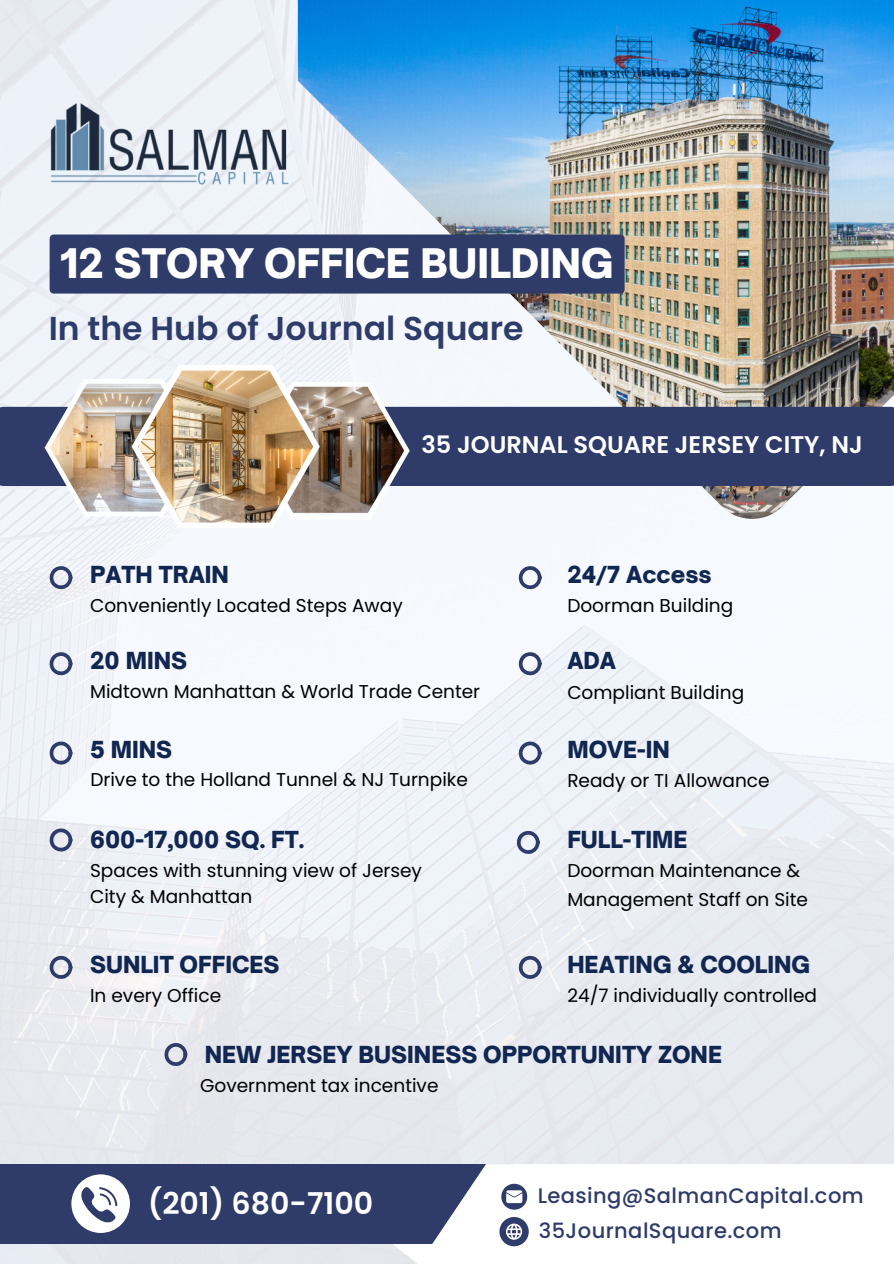
<style>
.page{position:relative;width:894px;height:1264px;background:#fff}
.page>*{position:absolute;margin:0;border:0;box-sizing:border-box;transform-origin:0 0}
.t1{font:900 39px "Open Sauce One";color:#fff}
.t2{font:600 33px "Poppins";color:#2f3b69}
.t3{font:600 30px "Poppins";color:#fff}
.t4{font:600 24px "Poppins";color:#fff}
.t5{font:900 22.5px "Open Sauce One";color:#112752}
.t6{font:500 21px "Poppins";letter-spacing:.02em;color:#2f3b69}
.t7{font:18.6px/25.3px "Poppins";color:#000}
</style>
<div class="page">
<img style="left:0;top:0;width:893px;height:1263px">
<img style="left:298px;top:0;width:595px;height:519px">
<img style="left:48px;top:102px;width:242px;height:82px">
<div style="left:0;top:407px;width:893px;height:79px;background:#2f3b69"></div>
<svg style="left:388px;top:1243px;width:30px;height:20px"></svg>
<div style="left:0;top:1163px;width:513px;height:80px;background:#2f3b69"></div>
<svg style="left:418px;top:1163px;width:475px;height:100px"></svg>
<svg style="left:499px;top:1216px;width:29px;height:30px"></svg>
<svg style="left:71px;top:1174px;width:59px;height:58px"></svg>
<svg style="left:501px;top:1183px;width:26px;height:26px"></svg>
<svg style="left:49px;top:565px;width:23px;height:25px"></svg>
<svg style="left:49px;top:651px;width:23px;height:25px"></svg>
<svg style="left:49px;top:740px;width:23px;height:25px"></svg>
<svg style="left:49px;top:827px;width:23px;height:25px"></svg>
<svg style="left:49px;top:954px;width:23px;height:25px"></svg>
<svg style="left:517px;top:565px;width:24px;height:25px"></svg>
<svg style="left:517px;top:651px;width:24px;height:25px"></svg>
<svg style="left:517px;top:740px;width:24px;height:25px"></svg>
<svg style="left:516px;top:829px;width:23px;height:25px"></svg>
<svg style="left:517px;top:954px;width:24px;height:25px"></svg>
<img style="left:45px;top:365px;width:364px;height:163px">
<svg style="left:163px;top:1041px;width:24px;height:25px"></svg>
<div style="left:50px;top:234px;width:574px;height:59px;background:#2f3b69;border-radius:4px"></div>
<p class="t1" style="left:60px;top:239px;width:554px">12 STORY OFFICE BUILDING</p>
<p class="t2" style="left:49px;top:305px;width:476px">In the Hub of Journal Square</p>
<p class="t4" style="left:421px;top:428px;width:442px">35 JOURNAL SQUARE JERSEY CITY, NJ</p>
<p class="t5" style="left:90px;top:560px;width:140px">PATH TRAIN</p>
<p class="t7" style="left:90px;top:593px;width:314px">Conveniently Located Steps Away</p>
<p class="t5" style="left:90px;top:646px;width:99px">20 MINS</p>
<p class="t7" style="left:90px;top:679px;width:391px">Midtown Manhattan &amp; World Trade Center</p>
<p class="t5" style="left:90px;top:735px;width:84px">5 MINS</p>
<p class="t7" style="left:90px;top:766px;width:379px">Drive to the Holland Tunnel &amp; NJ Turnpike</p>
<p class="t5" style="left:90px;top:825px;width:216px">600-17,000 SQ. FT.</p>
<p class="t7" style="left:90px;top:858px;width:333px">Spaces with stunning view of Jersey<br>City &amp; Manhattan</p>
<p class="t5" style="left:90px;top:950px;width:191px">SUNLIT OFFICES</p>
<p class="t7" style="left:90px;top:982px;width:133px">In every Office</p>
<p class="t5" style="left:567px;top:560px;width:146px">24/7 Access</p>
<p class="t7" style="left:567px;top:593px;width:167px">Doorman Building</p>
<p class="t5" style="left:567px;top:646px;width:50px">ADA</p>
<p class="t7" style="left:567px;top:679px;width:178px">Compliant Building</p>
<p class="t5" style="left:567px;top:735px;width:104px">MOVE-IN</p>
<p class="t7" style="left:567px;top:768px;width:204px">Ready or TI Allowance</p>
<p class="t5" style="left:567px;top:825px;width:122px">FULL-TIME</p>
<p class="t7" style="left:567px;top:857px;width:234px">Doorman Maintenance &amp;</p>
<p class="t7" style="left:567px;top:886px;width:242px">Management Staff on Site</p>
<p class="t5" style="left:567px;top:950px;width:244px">HEATING &amp; COOLING</p>
<p class="t7" style="left:567px;top:982px;width:251px">24/7 individually controlled</p>
<p class="t5" style="left:205px;top:1040px;width:518px">NEW JERSEY BUSINESS OPPORTUNITY ZONE</p>
<p class="t7" style="left:200px;top:1072px;width:240px">Government tax incentive</p>
<p class="t3" style="left:148px;top:1181px;width:227px">(201) 680-7100</p>
<p class="t6" style="left:537px;top:1180px;width:327px">Leasing@SalmanCapital.com</p>
<p class="t6" style="left:538px;top:1216px;width:244px">35JournalSquare.com</p>
</div>
